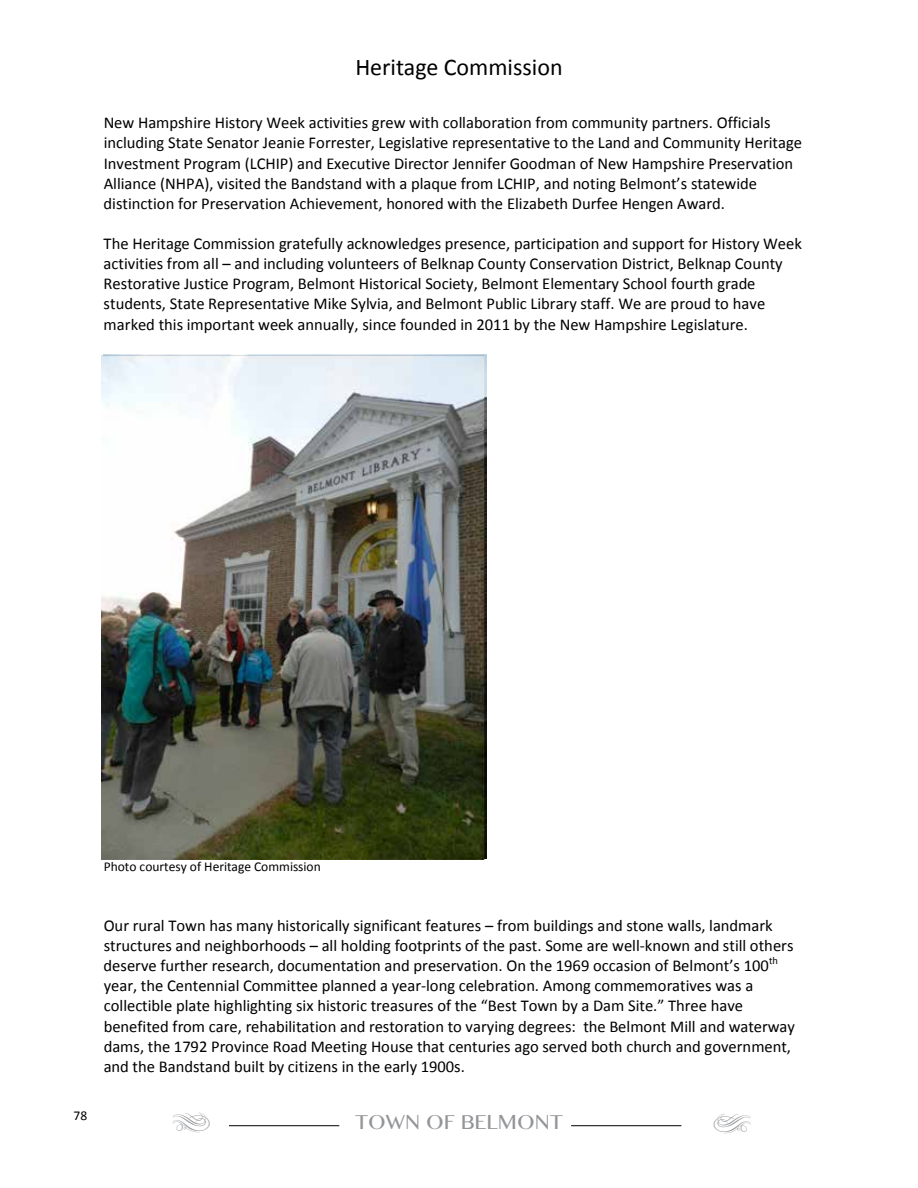
<style>
.page{position:relative;width:918px;height:1188px;background:#fff}
.page>*{position:absolute;margin:0;border:0;box-sizing:border-box;transform-origin:0 0}
.t1{font:37.5px "Ornata G";color:#939598}
.t2{font:24px "Calibri";color:#000}
.t3{font:18px "Bangla MN";color:#939598}
.t4{font:16.5px/20.1px "Calibri";color:#000}
.t5{font:13.5px "Calibri";color:#000}
.t6{font:10.5px "Calibri";color:#000}
</style>
<div class="page">
<hr style="left:571px;top:1125px;width:110px;height:1px;background:#000">
<hr style="left:229px;top:1125px;width:110px;height:1px;background:#000">
<img style="left:101px;top:354px;width:386px;height:506px">
<h2 class="t2" style="left:355px;top:51px;width:209px">Heritage Commission</h2>
<p class="t4" style="left:104px;top:113px;width:700px">New Hampshire History Week activities grew with collaboration from community partners. Officials including State Senator Jeanie Forrester, Legislative representative to the Land and Community Heritage Investment Program (LCHIP) and Executive Director Jennifer Goodman of New Hampshire Preservation Alliance (NHPA), visited the Bandstand with a plaque from LCHIP, and noting Belmont’s statewide distinction for Preservation Achievement, honored with the Elizabeth Durfee Hengen Award.</p>
<p class="t4" style="left:104px;top:234px;width:700px">The Heritage Commission gratefully acknowledges presence, participation and support for History Week activities from all – and including volunteers of Belknap County Conservation District, Belknap County Restorative Justice Program, Belmont Historical Society, Belmont Elementary School fourth grade students, State Representative Mike Sylvia, and Belmont Public Library staff. We are proud to have marked this important week annually, since founded in 2011 by the New Hampshire Legislature.</p>
<p class="t5" style="left:104px;top:858px;width:219px">Photo courtesy of Heritage Commission</p>
<p class="t4" style="left:104px;top:915px;width:691px">Our rural Town has many historically significant features – from buildings and stone walls, landmark structures and neighborhoods – all holding footprints of the past. Some are well-known and still others deserve further research, documentation and preservation. On the 1969 occasion of Belmont’s 100</p>
<p class="t6" style="left:769px;top:953px;width:10px">th</p>
<p class="t4" style="left:104px;top:976px;width:693px">year, the Centennial Committee planned a year-long celebration. Among commemoratives was a collectible plate highlighting six historic treasures of the “Best Town by a Dam Site.” Three have benefited from care, rehabilitation and restoration to varying degrees: the Belmont Mill and waterway dams, the 1792 Province Road Meeting House that centuries ago served both church and government, and the Bandstand built by citizens in the early 1900s.</p>
<p class="t5" style="left:74px;top:1107px;width:15px">78</p>
<h1 class="t1" style="left:173px;top:1101px;width:38px">B</h1>
<p class="t3" style="left:355px;top:1108px;width:209px">TOWN OF BELMONT</p>
</div>
